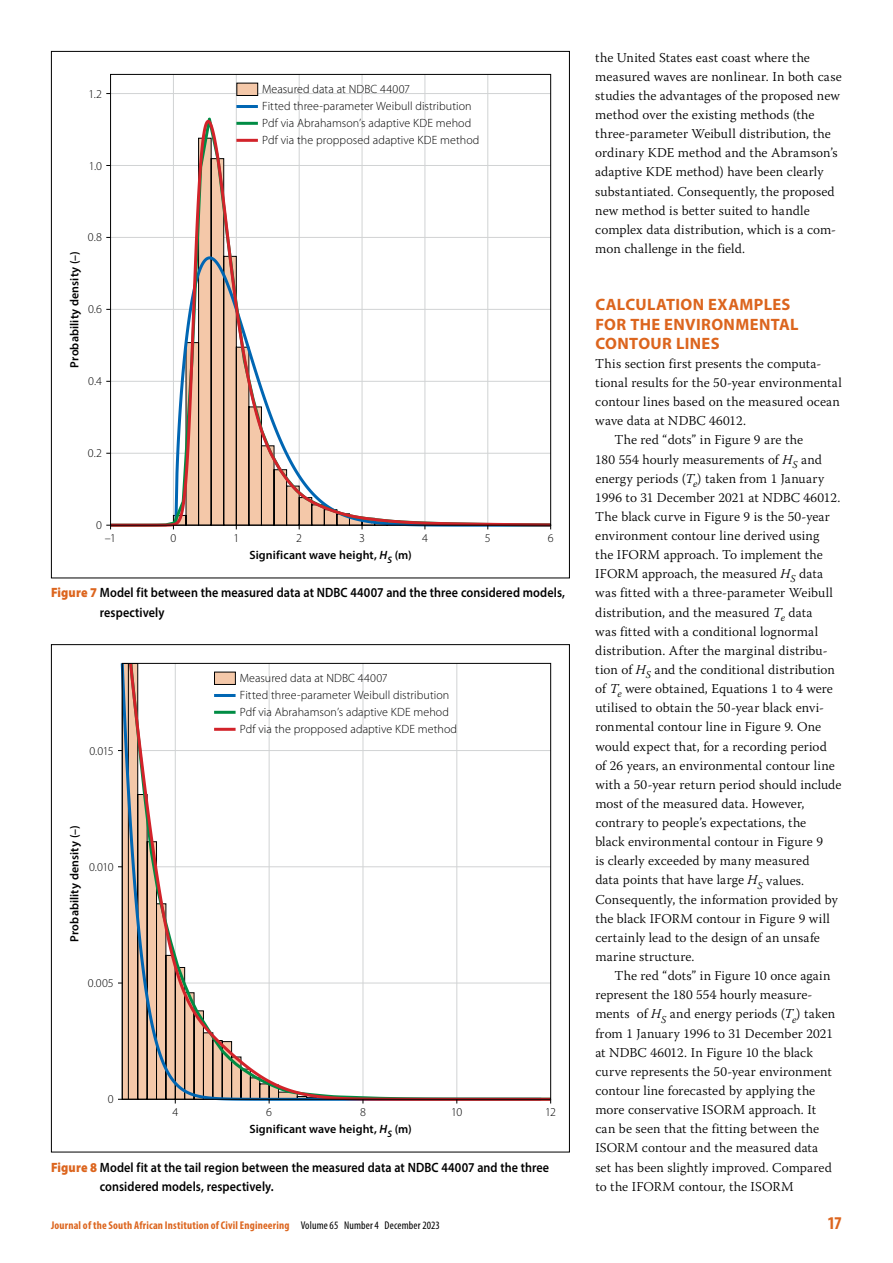
<style>
.page{position:relative;width:893px;height:1263px;background:#fff}
.page>*{position:absolute;margin:0;border:0;box-sizing:border-box;transform-origin:0 0}
.t1{font:700 condensed 18px "Myriad Pro";color:#dc651e}
.t2{font:700 16.5px/19.2px "Myriad Pro";letter-spacing:.02em;color:#dc651e}
.t3{font:300 13.5px/19.2px "Warnock Pro";letter-spacing:.01em;color:#000}
.t4{font:600 13.5px/19.2px "Myriad Pro";letter-spacing:.005em;color:#000;scale:.9 1}
.t5{font:300 12px "Myriad Pro";letter-spacing:.005em;color:#000}
.t6{font:600 12px "Myriad Pro";letter-spacing:.01em;color:#000}
.t7{font:700 condensed 11.25px "Myriad Pro";color:#dc651e}
.s1{font-style:italic}
.s2{font-weight:900;color:#dc651e}
.s3{font-weight:400;color:#000}
</style>
<div class="page">
<hr style="left:111px;top:93px;width:440px;height:1px;background:#d1d3d4">
<hr style="left:299px;top:74px;width:1px;height:451px;background:#d1d3d4">
<hr style="left:362px;top:74px;width:1px;height:451px;background:#d1d3d4">
<hr style="left:425px;top:74px;width:1px;height:451px;background:#d1d3d4">
<hr style="left:487px;top:74px;width:1px;height:451px;background:#d1d3d4">
<hr style="left:173px;top:74px;width:1px;height:451px;background:#d1d3d4">
<hr style="left:236px;top:74px;width:1px;height:451px;background:#d1d3d4">
<div style="left:237px;top:83px;width:21px;height:12px;background:#f4c8a9"></div>
<div style="left:237px;top:83px;width:21px;height:13px;border:1px solid #000"></div>
<svg style="left:107px;top:118px;width:445px;height:410px"></svg>
<svg style="left:106px;top:525px;width:5px;height:4px"></svg>
<svg style="left:119px;top:662px;width:8px;height:438px"></svg>
<svg style="left:127px;top:662px;width:425px;height:440px"></svg>
<p class="t5" style="left:89px;top:86px;width:15px">1.2</p>
<p class="t5" style="left:89px;top:158px;width:15px">1.0</p>
<p class="t5" style="left:88px;top:230px;width:16px">0.8</p>
<p class="t6" style="left:67px;top:368px;width:118px;rotate:-90deg">Probability density (–)</p>
<p class="t5" style="left:88px;top:302px;width:15px">0.6</p>
<p class="t5" style="left:88px;top:374px;width:15px">0.4</p>
<p class="t5" style="left:88px;top:446px;width:16px">0.2</p>
<p class="t5" style="left:96px;top:518px;width:7px">0</p>
<p class="t5" style="left:262px;top:82px;width:150px">Measured data at NDBC 44007</p>
<p class="t5" style="left:262px;top:116px;width:211px">Pdf via Abrahamson’s adaptive KDE mehod</p>
<p class="t5" style="left:262px;top:99px;width:211px">Fitted three-parameter Weibull distribution</p>
<p class="t5" style="left:262px;top:133px;width:219px">Pdf via the propposed adaptive KDE method</p>
<p class="t5" style="left:170px;top:531px;width:7px">0</p>
<p class="t5" style="left:233px;top:531px;width:7px">1</p>
<p class="t5" style="left:105px;top:531px;width:13px">–1</p>
<p class="t5" style="left:296px;top:531px;width:7px">2</p>
<p class="t5" style="left:359px;top:531px;width:7px">3</p>
<p class="t5" style="left:422px;top:531px;width:7px">4</p>
<p class="t5" style="left:485px;top:531px;width:7px">5</p>
<p class="t5" style="left:548px;top:531px;width:7px">6</p>
<p class="t6" style="left:249px;top:547px;width:164px">Significant wave height, <span class="s1">H</span><sub>S</sub> (m)</p>
<p class="t4" style="left:100px;top:583px;width:518px;text-indent:-49px"><span class="s2">Figure 7</span> Model fit between the measured data at NDBC 44007 and the three considered models, respectively</p>
<p class="t5" style="left:89px;top:743px;width:26px">0.015</p>
<p class="t6" style="left:67px;top:942px;width:118px;rotate:-90deg">Probability density (–)</p>
<p class="t5" style="left:89px;top:860px;width:26px">0.010</p>
<p class="t5" style="left:88px;top:976px;width:27px">0.005</p>
<p class="t5" style="left:108px;top:1092px;width:7px">0</p>
<p class="t5" style="left:240px;top:671px;width:150px">Measured data at NDBC 44007</p>
<p class="t5" style="left:240px;top:705px;width:211px">Pdf via Abrahamson’s adaptive KDE mehod</p>
<p class="t5" style="left:240px;top:688px;width:211px">Fitted three-parameter Weibull distribution</p>
<p class="t5" style="left:240px;top:722px;width:219px">Pdf via the propposed adaptive KDE method</p>
<p class="t5" style="left:172px;top:1105px;width:7px">4</p>
<p class="t5" style="left:266px;top:1105px;width:7px">6</p>
<p class="t5" style="left:360px;top:1105px;width:7px">8</p>
<p class="t5" style="left:451px;top:1105px;width:13px">10</p>
<p class="t5" style="left:545px;top:1105px;width:12px">12</p>
<p class="t6" style="left:249px;top:1121px;width:164px">Significant wave height, <span class="s1">H</span><sub>S</sub> (m)</p>
<p class="t4" style="left:100px;top:1157px;width:501px;text-indent:-49px"><span class="s2">Figure 8</span> Model fit at the tail region between the measured data at NDBC 44007 and the three considered models, respectively.</p>
<p class="t3" style="left:595px;top:47px;width:248px">the United States east coast where the measured waves are nonlinear. In both case studies the advantages of the proposed new method over the existing methods (the three-parameter Weibull distribution, the ordinary KDE method and the Abramson’s adaptive KDE method) have been clearly substantiated. Consequently, the proposed new method is better suited to handle complex data distribution, which is a com&shy;mon challenge in the field.</p>
<p class="t2" style="left:595px;top:295px;width:205px">CALCULATION EXAMPLES<br>FOR THE ENVIRONMENTAL<br>CONTOUR LINES</p>
<p class="t3" style="left:595px;top:354px;width:228px">This section first presents the computa-</p>
<p class="t3" style="left:595px;top:373px;width:248px">tional results for the 50-year environmental</p>
<p class="t3" style="left:595px;top:392px;width:246px">contour lines based on the measured ocean</p>
<p class="t3" style="left:595px;top:411px;width:152px">wave data at NDBC 46012.</p>
<p class="t3" style="left:614px;top:430px;width:190px">The red “dots” in Figure 9 are the</p>
<p class="t3" style="left:595px;top:449px;width:228px">180 554 hourly measurements of <span class="s1">H</span><sub>S</sub> and</p>
<p class="t3" style="left:595px;top:468px;width:230px">energy periods (<span class="s1">T</span><sub>e</sub>) taken from 1 January</p>
<p class="t3" style="left:595px;top:487px;width:247px">1996 to 31 December 2021 at NDBC 46012.</p>
<p class="t3" style="left:595px;top:507px;width:236px">The black curve in Figure 9 is the 50-year</p>
<p class="t3" style="left:595px;top:526px;width:226px">environment contour line derived using</p>
<p class="t3" style="left:595px;top:545px;width:229px">the IFORM approach. To implement the</p>
<p class="t3" style="left:595px;top:564px;width:229px">IFORM approach, the measured <span class="s1">H</span><sub>S</sub> data</p>
<p class="t3" style="left:595px;top:583px;width:239px">was fitted with a three-parameter Weibull</p>
<p class="t3" style="left:595px;top:602px;width:219px">distribution, and the measured <span class="s1">T</span><sub>e</sub> data</p>
<p class="t3" style="left:595px;top:621px;width:224px">was fitted with a conditional lognormal</p>
<p class="t3" style="left:595px;top:641px;width:234px">distribution. After the marginal distribu-</p>
<p class="t3" style="left:595px;top:660px;width:241px">tion of <span class="s1">H</span><sub>S</sub> and the conditional distribution</p>
<p class="t3" style="left:595px;top:679px;width:239px">of <span class="s1">T</span><sub>e</sub> were obtained, Equations 1 to 4 were</p>
<p class="t3" style="left:595px;top:698px;width:230px">utilised to obtain the 50-year black envi-</p>
<p class="t3" style="left:595px;top:717px;width:227px">ronmental contour line in Figure 9. One</p>
<p class="t3" style="left:595px;top:736px;width:233px">would expect that, for a recording period</p>
<p class="t3" style="left:595px;top:755px;width:241px">of 26 years, an environmental contour line</p>
<p class="t3" style="left:595px;top:774px;width:248px">with a 50-year return period should include</p>
<p class="t3" style="left:595px;top:794px;width:211px">most of the measured data. However,</p>
<p class="t3" style="left:595px;top:813px;width:212px">contrary to people’s expectations, the</p>
<p class="t3" style="left:595px;top:832px;width:229px">black environmental contour in Figure 9</p>
<p class="t3" style="left:595px;top:851px;width:216px">is clearly exceeded by many measured</p>
<p class="t3" style="left:595px;top:870px;width:210px">data points that have large <span class="s1">H</span><sub>S</sub> values.</p>
<p class="t3" style="left:595px;top:889px;width:244px">Consequently, the information provided by</p>
<p class="t3" style="left:595px;top:908px;width:236px">the black IFORM contour in Figure 9 will</p>
<p class="t3" style="left:595px;top:928px;width:226px">certainly lead to the design of an unsafe</p>
<p class="t3" style="left:595px;top:947px;width:101px">marine structure.</p>
<p class="t3" style="left:614px;top:966px;width:218px">The red “dots” in Figure 10 once again</p>
<p class="t3" style="left:595px;top:985px;width:219px">represent the 180 554 hourly measure-</p>
<p class="t3" style="left:595px;top:1004px;width:241px">ments of <span class="s1">H</span><sub>S</sub> and energy periods (<span class="s1">T</span><sub>e</sub>) taken</p>
<p class="t3" style="left:595px;top:1023px;width:239px">from 1 January 1996 to 31 December 2021</p>
<p class="t3" style="left:595px;top:1042px;width:219px">at NDBC 46012. In Figure 10 the black</p>
<p class="t3" style="left:595px;top:1061px;width:238px">curve represents the 50-year environment</p>
<p class="t3" style="left:595px;top:1081px;width:221px">contour line forecasted by applying the</p>
<p class="t3" style="left:595px;top:1100px;width:222px">more conservative ISORM approach. It</p>
<p class="t3" style="left:595px;top:1119px;width:225px">can be seen that the fitting between the</p>
<p class="t3" style="left:595px;top:1138px;width:224px">ISORM contour and the measured data</p>
<p class="t3" style="left:595px;top:1157px;width:238px">set has been slightly improved. Compared</p>
<p class="t3" style="left:595px;top:1176px;width:200px">to the IFORM contour, the ISORM</p>
<p class="t7" style="left:51px;top:1218px;width:390px">Journal of the South African Institution of Civil Engineering <span class="s3">Volume 65 Number 4 December 2023</span></p>
<h1 class="t1" style="left:828px;top:1212px;width:16px">17</h1>
</div>
